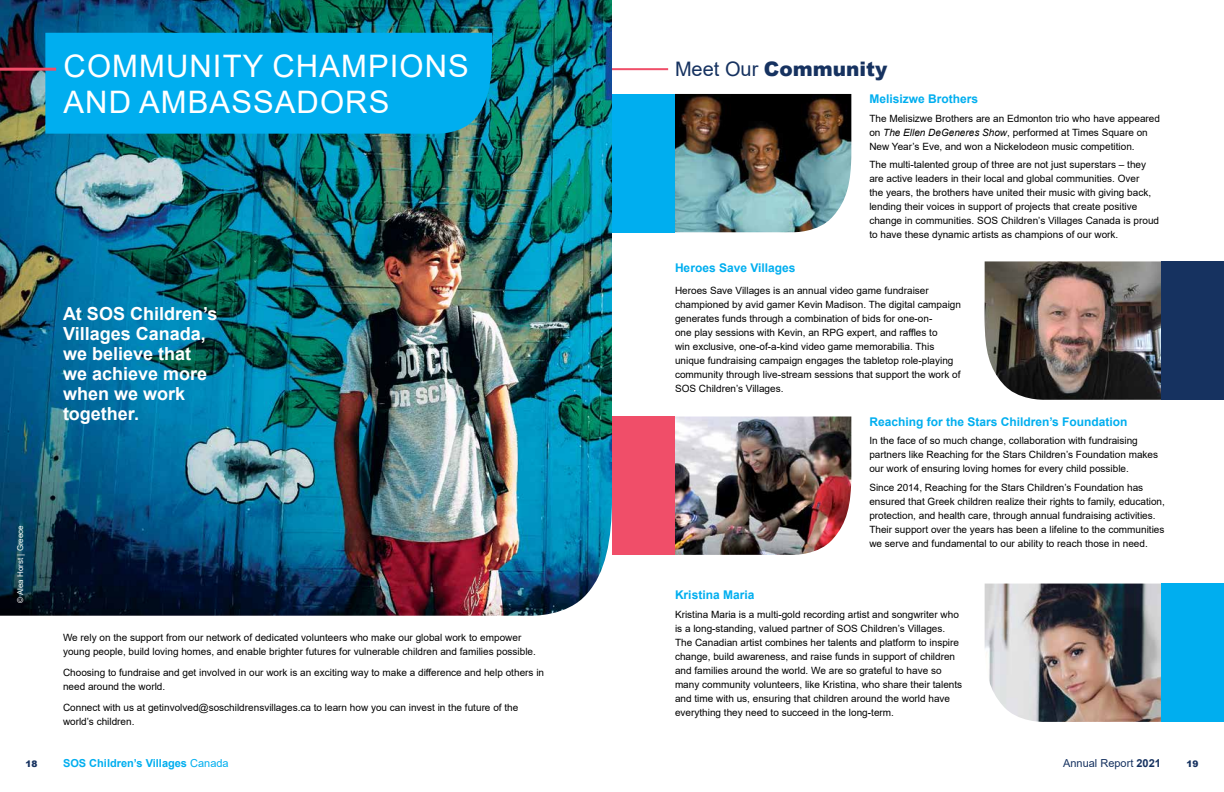
<style>
.page{position:relative;width:1224px;height:792px;background:#fff}
.page>*{position:absolute;margin:0;border:0;box-sizing:border-box;transform-origin:0 0}
.t1{font:31px/36px "Arial";letter-spacing:.035em;color:#fff}
.t2{font:900 20px "Arial";color:#163260}
.t3{font:700 18px/20px "Arial";color:#fff}
.t4{font:700 12px "Arial";color:#00aeef}
.t5{font:700 11px "Arial";color:#00aeef}
.t6{font:11px "Arial";color:#163260}
.t7{font:10px/14px "Arial";color:#000}
.t8{font:900 9px "Arial";color:#163260}
.t9{font:8px "Arial";color:#fff}
.s1{font-weight:400}
.s2{font-style:italic}
.s3{font-weight:700}
</style>
<div class="page">
<img style="left:0;top:0;width:612px;height:616px">
<div style="left:45px;top:33px;width:447px;height:102px;background:#00aeef"></div>
<hr style="left:0;top:68px;width:56px;height:3px;background:#f04e69">
<div style="left:612px;top:94px;width:63px;height:138px;background:#00aeef"></div>
<div style="left:612px;top:417px;width:63px;height:138px;background:#f04e69"></div>
<div style="left:1161px;top:261px;width:63px;height:139px;background:#163260"></div>
<div style="left:1161px;top:584px;width:63px;height:138px;background:#00aeef"></div>
<img style="left:675px;top:94px;width:176px;height:139px">
<img style="left:675px;top:417px;width:176px;height:138px">
<img style="left:985px;top:261px;width:176px;height:139px">
<img style="left:985px;top:584px;width:176px;height:138px">
<hr style="left:612px;top:68px;width:56px;height:2px;background:#f04e69">
<h1 class="t1" style="left:64px;top:47px;width:407px">COMMUNITY CHAMPIONS<br>AND AMBASSADORS</h1>
<h3 class="t3" style="left:63px;top:304px;width:156px">At SOS Children’s<br>Villages Canada, we believe that we achieve more when we work together.</h3>
<p class="t9" style="left:15px;top:603px;width:79px;rotate:-90deg">© Alea Horst | Greece</p>
<p class="t7" style="left:63px;top:630px;width:474px">We rely on the support from our network of dedicated volunteers who make our global work to empower young people, build loving homes, and enable brighter futures for vulnerable children and families possible.</p>
<p class="t7" style="left:63px;top:666px;width:483px">Choosing to fundraise and get involved in our work is an exciting way to make a difference and help others in need around the world.</p>
<p class="t7" style="left:63px;top:701px;width:457px">Connect with us at getinvolved@soschildrensvillages.ca to learn how you can invest in the future of the world’s children.</p>
<h2 class="t2" style="left:675px;top:54px;width:214px"><span class="s1">Meet Our</span> Community</h2>
<p class="t4" style="left:869px;top:91px;width:110px">Melisizwe Brothers</p>
<p class="t7" style="left:869px;top:111px;width:292px">The Melisizwe Brothers are an Edmonton trio who have appeared on <span class="s2">The Ellen DeGeneres Show</span>, performed at Times Square on<br>New Year’s Eve, and won a Nickelodeon music competition.</p>
<p class="t7" style="left:869px;top:158px;width:291px">The multi-talented group of three are not just superstars – they are active leaders in their local and global communities. Over<br>the years, the brothers have united their music with giving back, lending their voices in support of projects that create positive change in communities. SOS Children’s Villages Canada is proud to have these dynamic artists as champions of our work.</p>
<p class="t4" style="left:675px;top:260px;width:122px">Heroes Save Villages</p>
<p class="t7" style="left:675px;top:283px;width:288px">Heroes Save Villages is an annual video game fundraiser championed by avid gamer Kevin Madison. The digital campaign generates funds through a combination of bids for one-on-<br>one play sessions with Kevin, an RPG expert, and raffles to<br>win exclusive, one-of-a-kind video game memorabilia. This unique fundraising campaign engages the tabletop role-playing community through live-stream sessions that support the work of SOS Children’s Villages.</p>
<p class="t4" style="left:869px;top:413px;width:260px">Reaching for the Stars Children’s Foundation</p>
<p class="t7" style="left:869px;top:434px;width:290px">In the face of so much change, collaboration with fundraising partners like Reaching for the Stars Children’s Foundation makes our work of ensuring loving homes for every child possible.</p>
<p class="t7" style="left:869px;top:480px;width:297px">Since 2014, Reaching for the Stars Children’s Foundation has ensured that Greek children realize their rights to family, education, protection, and health care, through annual fundraising activities.<br>Their support over the years has been a lifeline to the communities we serve and fundamental to our ability to reach those in need.</p>
<p class="t4" style="left:675px;top:586px;width:81px">Kristina Maria</p>
<p class="t7" style="left:675px;top:607px;width:289px">Kristina Maria is a multi-gold recording artist and songwriter who is a long-standing, valued partner of SOS Children’s Villages.<br>The Canadian artist combines her talents and platform to inspire change, build awareness, and raise funds in support of children and families around the world. We are so grateful to have so many community volunteers, like Kristina, who share their talents and time with us, ensuring that children around the world have everything they need to succeed in the long-term.</p>
<p class="t5" style="left:63px;top:755px;width:167px">SOS Children’s Villages <span class="s1">Canada</span></p>
<p class="t6" style="left:1063px;top:756px;width:99px">Annual Report <span class="s3">2021</span></p>
<p class="t8" style="left:25px;top:757px;width:14px">18</p>
<p class="t8" style="left:1186px;top:757px;width:14px">19</p>
</div>
